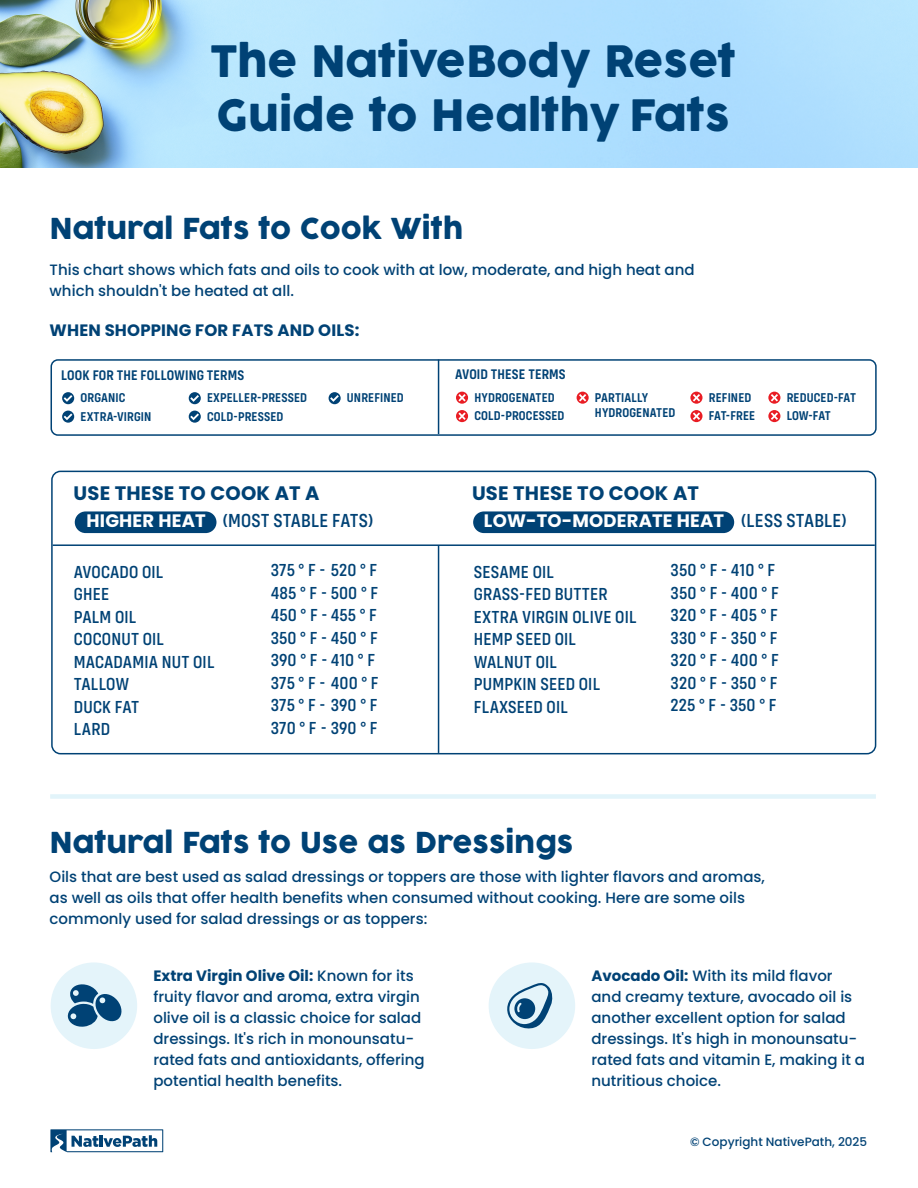
<style>
.page{position:relative;width:918px;height:1188px;background:#fff}
.page>*{position:absolute;margin:0;border:0;box-sizing:border-box;transform-origin:0 0}
.t1{font:42.75px/54px "Cocogoose Pro";color:#004275}
.t2{font:28.5px "Cocogoose Pro";color:#004275}
.t3{font:700 19.5px "Poppins";letter-spacing:.01em;color:#004275}
.t4{font:500 19.5px "Config Condensed";letter-spacing:.005em;color:#004275}
.t5{font:500 18px/22.5px "Config Condensed";letter-spacing:.01em;color:#004275}
.t6{font:700 18px "Poppins";letter-spacing:.01em;color:#fff}
.t7{font:700 16.5px "Poppins";letter-spacing:.01em;color:#004275}
.t8{font:500 15px/21px "Poppins";color:#004275}
.t9{font:600 14.4px "Config Condensed";letter-spacing:.01em;color:#004275}
.t10{font:600 13.2px/15px "Config Condensed";letter-spacing:.01em;color:#004275}
.t11{font:500 12px "Poppins";color:#004275}
.s1{font-family:"Poppins";font-weight:700;font-size:18px;color:#fff}
.s2{font-family:"Config Condensed";font-weight:500;font-size:19.5px;color:#004275}
.s3{font-weight:700}
</style>
<div class="page">
<img style="left:0;top:0;width:918px;height:167px">
<svg style="left:62px;top:392px;width:12px;height:12px"></svg>
<svg style="left:329px;top:392px;width:12px;height:12px"></svg>
<svg style="left:189px;top:392px;width:12px;height:12px"></svg>
<svg style="left:189px;top:411px;width:12px;height:12px"></svg>
<svg style="left:62px;top:411px;width:12px;height:12px"></svg>
<div style="left:51px;top:359px;width:826px;height:77px;border:2px solid #004275;border-radius:7px"></div>
<svg style="left:456px;top:392px;width:12px;height:12px"></svg>
<svg style="left:456px;top:410px;width:12px;height:12px"></svg>
<svg style="left:768px;top:410px;width:12px;height:12px"></svg>
<svg style="left:577px;top:392px;width:12px;height:12px"></svg>
<svg style="left:768px;top:392px;width:12px;height:12px"></svg>
<svg style="left:690px;top:392px;width:13px;height:12px"></svg>
<svg style="left:690px;top:410px;width:13px;height:12px"></svg>
<div style="left:50px;top:794px;width:826px;height:5px;background:#e2f4fa"></div>
<div style="left:51px;top:471px;width:825px;height:283px;border:2px solid #004275;border-radius:9px"></div>
<hr style="left:53px;top:544px;width:822px;height:2px;background:#004275">
<hr style="left:438px;top:545px;width:1px;height:208px;background:#004275">
<div style="left:51px;top:962px;width:86px;height:87px;background:#e4f4fa;border-radius:50%"></div>
<div style="left:489px;top:962px;width:86px;height:87px;background:#e4f4fa;border-radius:50%"></div>
<svg style="left:50px;top:1129px;width:113px;height:23px"></svg>
<div style="left:75px;top:511px;width:141px;height:22px;background:#004275;border-radius:11px"></div>
<div style="left:473px;top:511px;width:261px;height:22px;background:#004275;border-radius:11px"></div>
<svg style="left:67px;top:984px;width:55px;height:43px"></svg>
<svg style="left:507px;top:983px;width:46px;height:46px"></svg>
<hr style="left:438px;top:360px;width:1px;height:74px;background:#004275">
<h1 class="t1" style="left:210px;top:35px;width:528px">The NativeBody Reset<br>Guide to Healthy Fats</h1>
<h2 class="t2" style="left:50px;top:209px;width:415px">Natural Fats to Cook With</h2>
<p class="t8" style="left:50px;top:259px;width:647px">This chart shows which fats and oils to cook with at low, moderate, and high heat and which shouldn't be heated at all.</p>
<p class="t7" style="left:50px;top:321px;width:311px">WHEN SHOPPING FOR FATS AND OILS:</p>
<p class="t9" style="left:61px;top:367px;width:184px">LOOK FOR THE FOLLOWING TERMS</p>
<p class="t10" style="left:81px;top:390px;width:46px">ORGANIC</p>
<p class="t10" style="left:207px;top:390px;width:101px">EXPELLER-PRESSED</p>
<p class="t10" style="left:347px;top:390px;width:58px">UNREFINED</p>
<p class="t10" style="left:81px;top:409px;width:72px">EXTRA-VIRGIN</p>
<p class="t10" style="left:207px;top:409px;width:78px">COLD-PRESSED</p>
<h3 class="t3" style="left:74px;top:482px;width:248px">USE THESE TO COOK AT A</h3>
<h3 class="t4" style="left:87px;top:510px;width:288px"><span class="s1">HIGHER HEAT</span> (MOST STABLE FATS)</h3>
<p class="t9" style="left:455px;top:366px;width:112px">AVOID THESE TERMS</p>
<p class="t10" style="left:474px;top:390px;width:82px">HYDROGENATED</p>
<p class="t10" style="left:595px;top:390px;width:82px">PARTIALLY<br>HYDROGENATED</p>
<p class="t10" style="left:709px;top:390px;width:44px">REFINED</p>
<p class="t10" style="left:787px;top:390px;width:71px">REDUCED-FAT</p>
<p class="t10" style="left:474px;top:408px;width:92px">COLD-PROCESSED</p>
<p class="t10" style="left:709px;top:408px;width:48px">FAT-FREE</p>
<p class="t10" style="left:787px;top:408px;width:46px">LOW-FAT</p>
<h3 class="t3" style="left:472px;top:482px;width:229px">USE THESE TO COOK AT</h3>
<p class="t6" style="left:484px;top:511px;width:365px">LOW-TO-MODERATE HEAT <span class="s2">(LESS STABLE)</span></p>
<p class="t5" style="left:74px;top:561px;width:142px">AVOCADO OIL<br>GHEE<br>PALM OIL<br>COCONUT OIL<br>MACADAMIA NUT OIL<br>TALLOW<br>DUCK FAT<br>LARD</p>
<p class="t5" style="left:271px;top:559px;width:110px">375 ° F - 520 ° F<br>485 ° F - 500 ° F<br>450 ° F - 455 ° F<br>350 ° F - 450 ° F<br>390 ° F - 410 ° F<br>375 ° F - 400 ° F<br>375 ° F - 390 ° F<br>370 ° F - 390 ° F</p>
<p class="t5" style="left:474px;top:561px;width:164px">SESAME OIL<br>GRASS-FED BUTTER<br>EXTRA VIRGIN OLIVE OIL<br>HEMP SEED OIL<br>WALNUT OIL<br>PUMPKIN SEED OIL<br>FLAXSEED OIL</p>
<p class="t5" style="left:671px;top:559px;width:110px">350 ° F - 410 ° F<br>350 ° F - 400 ° F<br>320 ° F - 405 ° F<br>330 ° F - 350 ° F<br>320 ° F - 400 ° F<br>320 ° F - 350 ° F<br>225 ° F - 350 ° F</p>
<h2 class="t2" style="left:50px;top:823px;width:525px">Natural Fats to Use as Dressings</h2>
<p class="t8" style="left:50px;top:867px;width:717px">Oils that are best used as salad dressings or toppers are those with lighter flavors and aromas, as well as oils that offer health benefits when consumed without cooking. Here are some oils commonly used for salad dressings or as toppers:</p>
<p class="t8" style="left:153px;top:965px;width:273px"><span class="s3">Extra Virgin Olive Oil:</span> Known for its fruity flavor and aroma, extra virgin olive oil is a classic choice for salad dressings. It's rich in monounsatu&shy;rated fats and antioxidants, offering potential health benefits.</p>
<p class="t8" style="left:591px;top:965px;width:275px"><span class="s3">Avocado Oil:</span> With its mild flavor and creamy texture, avocado oil is another excellent option for salad dressings. It's high in monounsatu&shy;rated fats and vitamin E, making it a nutritious choice.</p>
<p class="t11" style="left:690px;top:1135px;width:179px">© Copyright NativePath, 2025</p>
</div>
